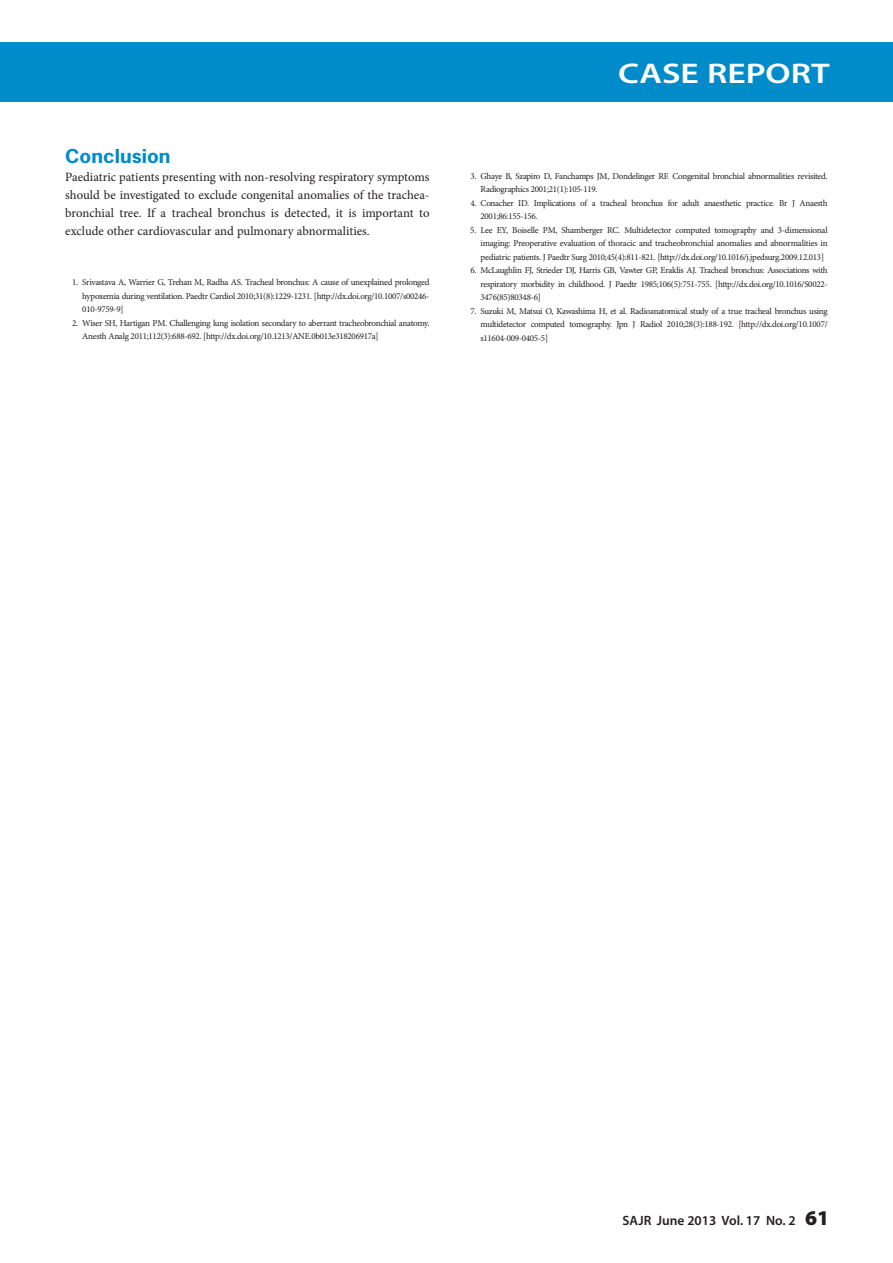
<style>
.page{position:relative;width:893px;height:1263px;background:#fff}
.page>*{position:absolute;margin:0;border:0;box-sizing:border-box;transform-origin:0 0}
.t1{font:600 28.5px "Myriad Pro";color:#fff;scale:1.25 1}
.B_HEAD{font:700 18px "News Gothic Std";color:#008cca;scale:1.15 1}
.t2{font:600 13.5px "Myriad Pro";color:#231f20}
.BODY_TEXT_1ST_PARAGR{font:12.75px/18px "Minion Pro";color:#231f20;text-align:justify}
.t3{font:9px/13.5px "Minion Pro";letter-spacing:-.03em;color:#231f20;text-align:justify}
.s1{font-weight:900;font-size:21px}
</style>
<div class="page">
<div style="left:0;top:43px;width:893px;height:59px;background:#008cca"></div>
<h2 class="B_HEAD" style="left:65px;top:144px;width:93px">Conclusion</h2>
<p class="BODY_TEXT_1ST_PARAGR" style="left:65px;top:168px;width:366px">Paediatric patients presenting with non-resolving respiratory symptoms should be investigated to exclude congenital anomalies of the trachea&shy;bronchial tree. If a tracheal bronchus is detected, it is important to exclude other cardiovascular and pulmonary abnormalities.</p>
<p class="t3" style="left:82px;top:276px;width:349px;text-indent:-10px">1. Srivastava A, Warrier G, Trehan M, Radha AS. Tracheal bronchus: A cause of unexplained prolonged hypoxemia during ventilation. Paedtr Cardiol 2010;31(8):1229-1231. [http://dx.doi.org/10.1007/s00246- 010-9759-9]</p>
<p class="t3" style="left:82px;top:316px;width:349px;text-indent:-10px">2. Wiser SH, Hartigan PM. Challenging lung isolation secondary to aberrant tracheobronchial anatomy.<br>Anesth Analg 2011;112(3):688-692. [http://dx.doi.org/10.1213/ANE.0b013e318206917a]</p>
<h1 class="t1" style="left:618px;top:55px;width:171px">CASE REPORT</h1>
<p class="t3" style="left:480px;top:169px;width:349px;text-indent:-10px">3. Ghaye B, Szapiro D, Fanchamps JM, Dondelinger RF. Congenital bronchial abnormalities revisited.<br>Radiographics 2001;21(1):105-119.</p>
<p class="t3" style="left:480px;top:196px;width:349px;text-indent:-10px">4. Conacher ID. Implications of a tracheal bronchus for adult anaesthetic practice. Br J Anaesth<br>2001;86:155-156.</p>
<p class="t3" style="left:480px;top:223px;width:349px;text-indent:-10px">5. Lee EY, Boiselle PM, Shamberger RC. Multidetector computed tomography and 3-dimensional imaging: Preoperative evaluation of thoracic and tracheobronchial anomalies and abnormalities in pediatric patients. J Paedtr Surg 2010;45(4):811-821. [http://dx.doi.org/10.1016/j.jpedsurg.2009.12.013]</p>
<p class="t3" style="left:480px;top:263px;width:349px;text-indent:-10px">6. McLaughlin FJ, Strieder DJ, Harris GB, Vawter GP, Eraklis AJ. Tracheal bronchus: Associations with respiratory morbidity in childhood. J Paedtr 1985;106(5):751-755. [http://dx.doi.org/10.1016/S0022- 3476(85)80348-6]</p>
<p class="t3" style="left:480px;top:304px;width:349px;text-indent:-10px">7. Suzuki M, Matsui O, Kawashima H, et al. Radioanatomical study of a true tracheal bronchus using multidetector computed tomography. Jpn J Radiol 2010;28(3):188-192. [http://dx.doi.org/10.1007/ s11604-009-0405-5]</p>
<p class="t2" style="left:623px;top:1211px;width:208px">SAJR June 2013 Vol. 17 No. 2 <span class="s1">61</span></p>
</div>
